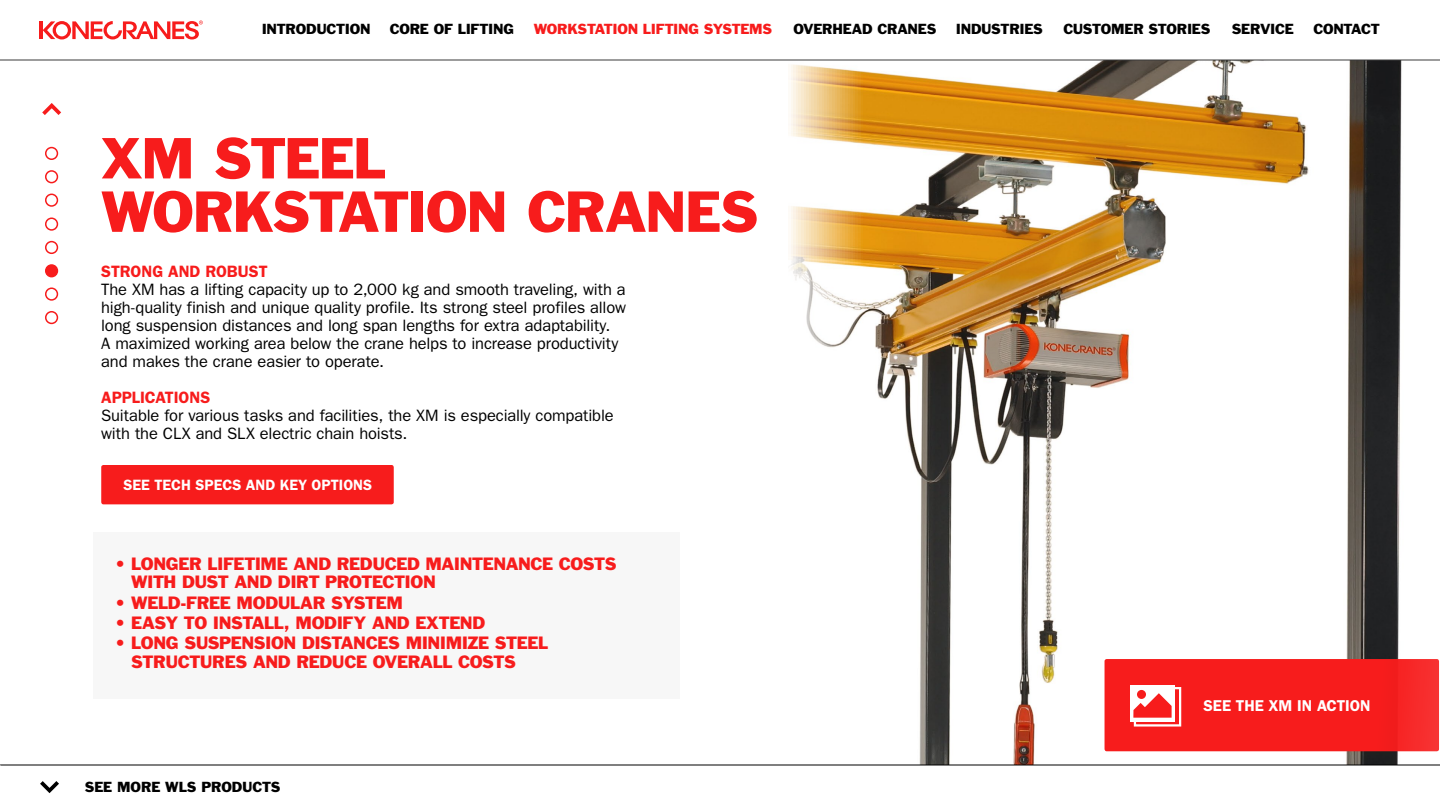
<style>
.page{position:relative;width:1440px;height:810px;background:#fff}
.page>*{position:absolute;margin:0;border:0;box-sizing:border-box;transform-origin:0 0}
.t1{font:53.4px/53.4px "Franklin Gothic Std";letter-spacing:-.03em;color:#f71c1c}
.t2{font:16.5px/18px "ITC Franklin Gothic Std";letter-spacing:-.005em;color:#000}
.t3{font:16.5px/18.8px "Franklin Gothic Std";letter-spacing:-.025em;color:#f71c1c}
.t4{font:600 16.5px "ITC Franklin Gothic Std";letter-spacing:-.005em;color:#f71c1c}
.t5{font:600 15.75px "ITC Franklin Gothic Std";letter-spacing:-.005em;color:#fff}
.t6{font:600 15px "ITC Franklin Gothic Std";color:#fff}
.t7{font:13.5px "Franklin Gothic Std";letter-spacing:-.015em;color:#000}
.t8{font:13.5px "Franklin Gothic Std";letter-spacing:-.03em;color:#f71c1c}
</style>
<div class="page">
<img style="left:780px;top:61px;width:660px;height:704px">
<div style="left:101px;top:465px;width:293px;height:39px;background:#f71c1c;border-radius:2px"></div>
<div style="left:94px;top:533px;width:586px;height:166px;background:#f6f6f6"></div>
<svg style="left:42px;top:103px;width:19px;height:12px"></svg>
<div style="left:1105px;top:659px;width:334px;height:92px;background:#f71c1c;border-radius:2px"></div>
<div style="left:1134px;top:687px;width:47px;height:40px;border:2px solid #fff"></div>
<div style="left:1130px;top:685px;width:45px;height:37px;background:#fff"></div>
<svg style="left:1133px;top:693px;width:39px;height:25px"></svg>
<div style="left:1137px;top:690px;width:9px;height:9px;background:#f71c1c;border-radius:50%"></div>
<svg style="left:40px;top:781px;width:19px;height:12px"></svg>
<hr style="left:0;top:765px;width:1440px;height:1px;background:#000">
<div style="left:45px;top:170px;width:13px;height:13px;border:2px solid #f71c1c;border-radius:50%"></div>
<div style="left:45px;top:147px;width:13px;height:13px;border:2px solid #f71c1c;border-radius:50%"></div>
<div style="left:45px;top:194px;width:13px;height:13px;border:2px solid #f71c1c;border-radius:50%"></div>
<div style="left:45px;top:241px;width:13px;height:13px;border:2px solid #f71c1c;border-radius:50%"></div>
<div style="left:45px;top:218px;width:13px;height:13px;border:2px solid #f71c1c;border-radius:50%"></div>
<div style="left:46px;top:265px;width:11px;height:12px;background:#f71c1c;border-radius:50%"></div>
<div style="left:45px;top:264px;width:13px;height:13px;border:2px solid #f71c1c;border-radius:50%"></div>
<div style="left:45px;top:287px;width:13px;height:14px;border:2px solid #f71c1c;border-radius:50%"></div>
<div style="left:45px;top:311px;width:13px;height:13px;border:2px solid #f71c1c;border-radius:50%"></div>
<hr style="left:0;top:60px;width:1440px;height:1px;background:#3b3b3b">
<hr style="left:40px;top:21px;width:3px;height:18px;background:#f71c1c">
<svg style="left:43px;top:21px;width:160px;height:18px"></svg>
<p class="t7" style="left:262px;top:20px;width:110px">INTRODUCTION</p>
<p class="t7" style="left:390px;top:20px;width:126px">CORE OF LIFTING</p>
<p class="t8" style="left:534px;top:20px;width:240px">WORKSTATION LIFTING SYSTEMS</p>
<p class="t7" style="left:793px;top:20px;width:145px">OVERHEAD CRANES</p>
<p class="t7" style="left:956px;top:20px;width:89px">INDUSTRIES</p>
<p class="t7" style="left:1063px;top:20px;width:149px">CUSTOMER STORIES</p>
<p class="t7" style="left:1232px;top:20px;width:63px">SERVICE</p>
<p class="t7" style="left:1313px;top:20px;width:68px">CONTACT</p>
<h1 class="t1" style="left:101px;top:131px;width:659px">XM STEEL<br>WORKSTATION CRANES</h1>
<p class="t4" style="left:101px;top:261px;width:168px">STRONG AND ROBUST</p>
<p class="t2" style="left:101px;top:280px;width:526px">The XM has a lifting capacity up to 2,000 kg and smooth traveling, with a high-quality finish and unique quality profile. Its strong steel profiles allow long suspension distances and long span lengths for extra adaptability.<br>A maximized working area below the crane helps to increase productivity and makes the crane easier to operate.</p>
<p class="t4" style="left:101px;top:387px;width:111px">APPLICATIONS</p>
<p class="t2" style="left:101px;top:406px;width:514px">Suitable for various tasks and facilities, the XM is especially compatible with the CLX and SLX electric chain hoists.</p>
<p class="t6" style="left:123px;top:476px;width:250px">SEE TECH SPECS AND KEY OPTIONS</p>
<p class="t3" style="left:131px;top:554px;width:487px;text-indent:-15px">• LONGER LIFETIME AND REDUCED MAINTENANCE COSTS<br>WITH DUST AND DIRT PROTECTION</p>
<p class="t3" style="left:116px;top:593px;width:288px">• WELD-FREE MODULAR SYSTEM</p>
<p class="t3" style="left:116px;top:613px;width:371px">• EASY TO INSTALL, MODIFY AND EXTEND</p>
<p class="t3" style="left:131px;top:634px;width:418px;text-indent:-15px">• LONG SUSPENSION DISTANCES MINIMIZE STEEL<br>STRUCTURES AND REDUCE OVERALL COSTS</p>
<p class="t7" style="left:85px;top:779px;width:197px">SEE MORE WLS PRODUCTS</p>
<p class="t5" style="left:1203px;top:696px;width:169px">SEE THE XM IN ACTION</p>
</div>
